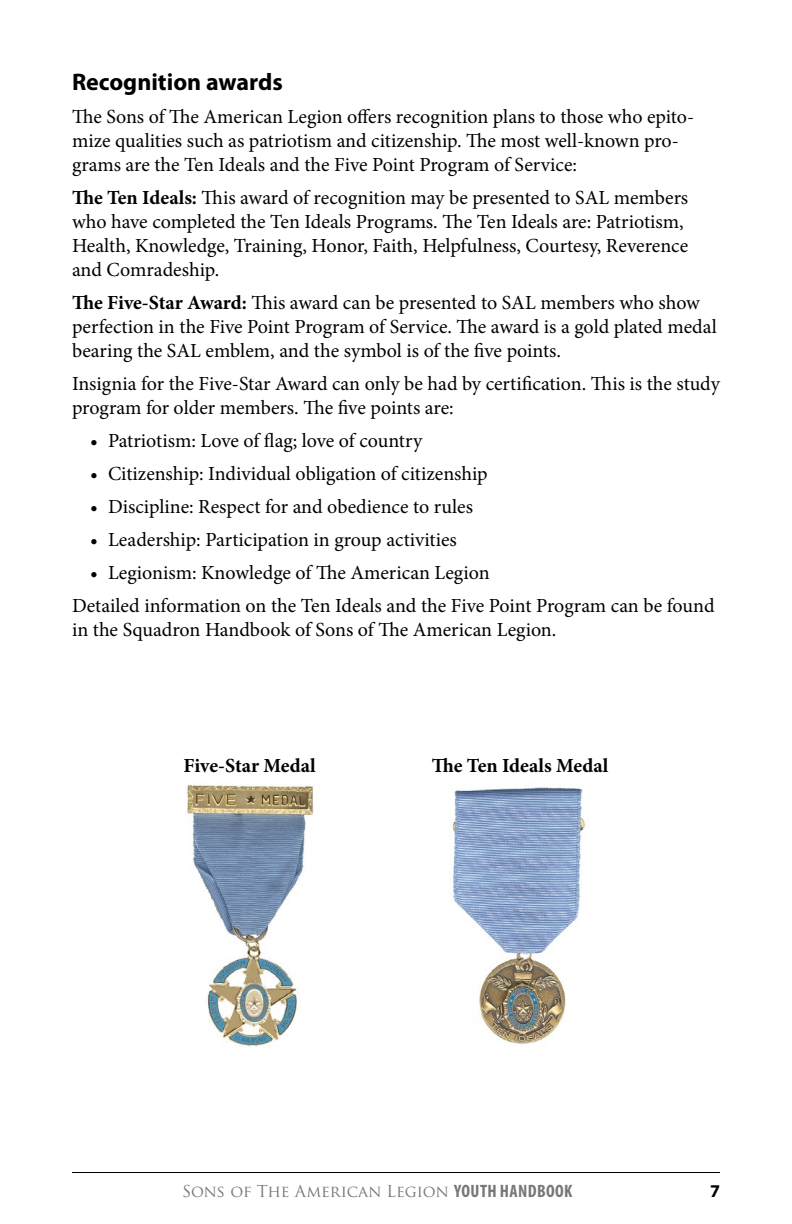
<style>
.page{position:relative;width:792px;height:1224px;background:#fff}
.page>*{position:absolute;margin:0;border:0;box-sizing:border-box;transform-origin:0 0}
.Subheader{font:700 24px "Myriad Pro";color:#000}
.Body{font:20px/24px "Minion Pro";color:#000}
.Body-2{font:700 20px "Minion Pro";color:#000}
.t1{font:700 18px "Myriad Pro";color:#000}
.t2{font:16px "Trajan Pro";color:#757779}
.s1{font-weight:700}
.s2{font-family:"Myriad Pro";font-weight:700;font-stretch:condensed;font-size:18px}
</style>
<div class="page">
<hr style="left:72px;top:1172px;width:648px;height:1px;background:#000">
<img style="left:452px;top:787px;width:133px;height:257px">
<img style="left:185px;top:784px;width:129px;height:263px">
<p class="Subheader" style="left:72px;top:68px;width:212px">Recognition awards</p>
<p class="Body" style="left:72px;top:105px;width:624px">The Sons of The American Legion offers recognition plans to those who epito&shy;mize qualities such as patriotism and citizenship. The most well-known pro&shy;grams are the Ten Ideals and the Five Point Program of Service:</p>
<p class="Body" style="left:72px;top:186px;width:618px"><span class="s1">The Ten Ideals:</span> This award of recognition may be presented to SAL members who have completed the Ten Ideals Programs. The Ten Ideals are: Patriotism, Health, Knowledge, Training, Honor, Faith, Helpfulness, Courtesy, Reverence and Comradeship.</p>
<p class="Body" style="left:72px;top:291px;width:646px"><span class="s1">The Five-Star Award:</span> This award can be presented to SAL members who show perfection in the Five Point Program of Service. The award is a gold plated medal bearing the SAL emblem, and the symbol is of the five points.</p>
<p class="Body" style="left:72px;top:372px;width:649px">Insignia for the Five-Star Award can only be had by certification. This is the study program for older members. The five points are:</p>
<p class="Body" style="left:90px;top:429px;width:334px">• Patriotism: Love of flag; love of country</p>
<p class="Body" style="left:90px;top:462px;width:399px">• Citizenship: Individual obligation of citizenship</p>
<p class="Body" style="left:90px;top:495px;width:385px">• Discipline: Respect for and obedience to rules</p>
<p class="Body" style="left:90px;top:528px;width:368px">• Leadership: Participation in group activities</p>
<p class="Body" style="left:90px;top:561px;width:401px">• Legionism: Knowledge of The American Legion</p>
<p class="Body" style="left:72px;top:594px;width:644px">Detailed information on the Ten Ideals and the Five Point Program can be found in the Squadron Handbook of Sons of The American Legion.</p>
<p class="Body-2" style="left:184px;top:751px;width:134px">Five-Star Medal</p>
<p class="Body-2" style="left:432px;top:751px;width:178px">The Ten Ideals Medal</p>
<p class="t2" style="left:182px;top:1181px;width:392px">Sons of The American Legion <span class="s2">YOUTH HANDBOOK</span></p>
<p class="t1" style="left:710px;top:1180px;width:11px">7</p>
</div>
